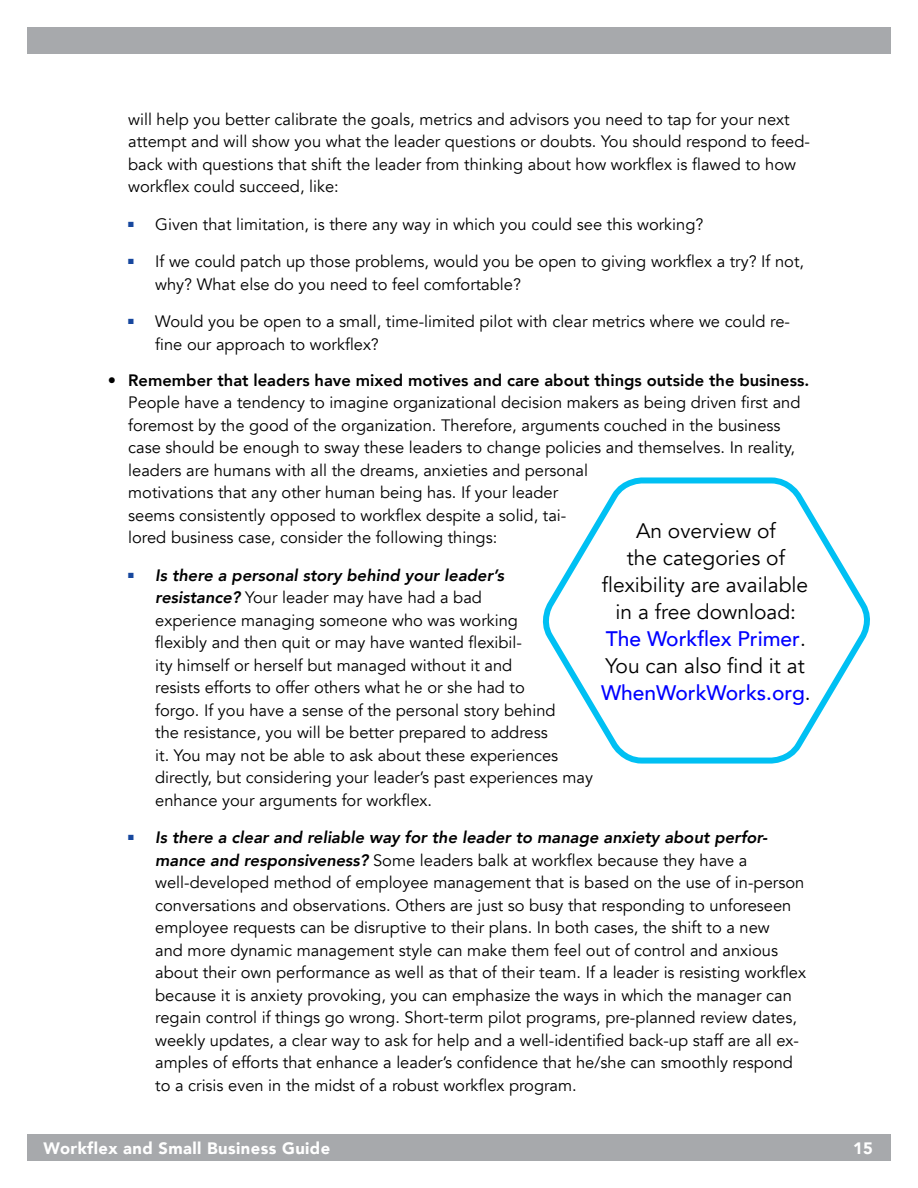
<style>
.page{position:relative;width:918px;height:1188px;background:#fff}
.page>*{position:absolute;margin:0;border:0;box-sizing:border-box;transform-origin:0 0}
.t1{font:21px/27px "Avenir";color:#000;text-align:center}
.t2{font:16.5px/22.5px "Avenir";color:#000}
.t3{font:900 16.5px "Avenir";letter-spacing:.025em;color:#fff}
.s1{font-weight:800}
.s2{font-weight:800;font-style:italic}
.s3{font-weight:500;color:#00f}
</style>
<div class="page">
<div style="left:27px;top:1134px;width:864px;height:27px;background:#a7a9ac"></div>
<div style="left:27px;top:27px;width:864px;height:27px;background:#a7a9ac"></div>
<svg style="left:542px;top:477px;width:328px;height:287px"></svg>
<p class="t2" style="left:128px;top:108px;width:683px">will help you better calibrate the goals, metrics and advisors you need to tap for your next attempt and will show you what the leader questions or doubts. You should respond to feed&shy;back with questions that shift the leader from thinking about how workflex is flawed to how workflex could succeed, like:</p>
<p class="t2" style="left:128px;top:213px;width:577px"><sup>■</sup> Given that limitation, is there any way in which you could see this working?</p>
<p class="t2" style="left:155px;top:250px;width:650px;text-indent:-27px"><sup>■</sup> If we could patch up those problems, would you be open to giving workflex a try? If not, why? What else do you need to feel comfortable?</p>
<p class="t2" style="left:155px;top:310px;width:636px;text-indent:-27px"><sup>■</sup> Would you be open to a small, time-limited pilot with clear metrics where we could re&shy;fine our approach to workflex?</p>
<p class="t2" style="left:128px;top:369px;width:683px;text-indent:-20px">• <span class="s1">Remember that leaders have mixed motives and care about things outside the business.<br></span>People have a tendency to imagine organizational decision makers as being driven first and foremost by the good of the organization. Therefore, arguments couched in the business case should be enough to sway these leaders to change policies and themselves. In reality, leaders are humans with all the dreams, anxieties and personal<br>motivations that any other human being has. If your leader<br>seems consistently opposed to workflex despite a solid, tai-<br>lored business case, consider the following things:</p>
<p class="t2" style="left:155px;top:564px;width:439px;text-indent:-27px"><sup>■</sup> <span class="s2">Is there a personal story behind your leader’s resistance?</span> Your leader may have had a bad<br>experience managing someone who was working<br>flexibly and then quit or may have wanted flexibil-<br>ity himself or herself but managed without it and<br>resists efforts to offer others what he or she had to<br>forgo. If you have a sense of the personal story behind<br>the resistance, you will be better prepared to address<br>it. You may not be able to ask about these experiences directly, but considering your leader’s past experiences may enhance your arguments for workflex.</p>
<p class="t2" style="left:155px;top:826px;width:652px;text-indent:-27px"><sup>■</sup> <span class="s2">Is there a clear and reliable way for the leader to manage anxiety about perfor&shy;mance and responsiveness?</span> Some leaders balk at workflex because they have a well-developed method of employee management that is based on the use of in-person conversations and observations. Others are just so busy that responding to unforeseen employee requests can be disruptive to their plans. In both cases, the shift to a new<br>and more dynamic management style can make them feel out of control and anxious about their own performance as well as that of their team. If a leader is resisting workflex because it is anxiety provoking, you can emphasize the ways in which the manager can regain control if things go wrong. Short-term pilot programs, pre-planned review dates, weekly updates, a clear way to ask for help and a well-identified back-up staff are all ex&shy;amples of efforts that enhance a leader’s confidence that he/she can smoothly respond to a crisis even in the midst of a robust workflex program.</p>
<p class="t1" style="left:601px;top:518px;width:211px">An overview of<br>the categories of flexibility are available in a free download:<br><span class="s3">The Workflex Primer</span>.<br>You can also find it at<br><span class="s3">WhenWorkWorks.org</span>.</p>
<p class="t3" style="left:44px;top:1134px;width:288px">Workflex and Small Business Guide</p>
<p class="t3" style="left:853px;top:1134px;width:21px">15</p>
</div>
